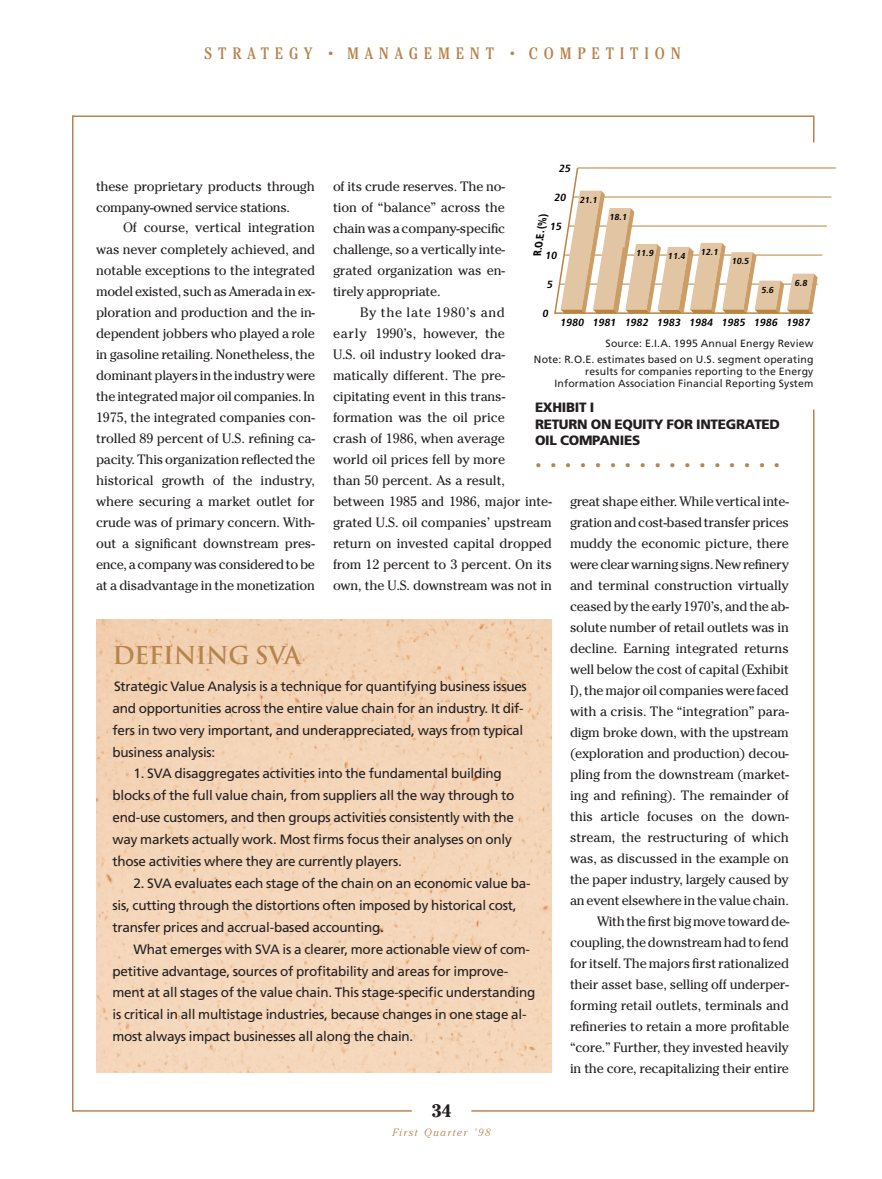
<style>
.page{position:relative;width:882px;height:1179px;background:#fff}
.page>*{position:absolute;margin:0;border:0;box-sizing:border-box;transform-origin:0 0}
.t1{font:700 24px "Cheltenham";color:#b6844d}
.t2{font:700 24px "Trajan";letter-spacing:-.02em;color:#b6844d}
.t3{font:700 18px "Cheltenham";color:#231f20}
.t4{font:condensed 16.5px "Cheltenham";letter-spacing:.355em;color:#b6844d}
.t5{font:13.5px/21px "Cheltenham";letter-spacing:-.015em;color:#231f20}
.t6{font:13.5px/21.9px "Frutiger";letter-spacing:-.015em;color:#231f20}
.t7{font:900 13.5px/16.5px "Frutiger";letter-spacing:-.02em;color:#231f20}
.t8{font:italic 900 condensed 10.8px "Frutiger";color:#000;scale:.92 1}
.t9{font:10.5px/16.5px "Frutiger";letter-spacing:.015em;color:#231f20;text-align:right}
.t10{font:italic 300 10.5px "Cheltenham";letter-spacing:.16em;color:#b6844d}
.t11{font:italic 700 condensed 10.35px "Frutiger";color:#000;scale:1.11 1}
.t12{font:italic 700 condensed 8.7px "Frutiger";color:#000;scale:1.11 1}
.s1{font-size:10.5px}
</style>
<div class="page">
<hr style="left:73px;top:116px;width:740px;height:1px;background:#b6844d">
<hr style="left:73px;top:1110px;width:741px;height:2px;background:#b6844d">
<hr style="left:72px;top:116px;width:2px;height:996px;background:#b6844d">
<hr style="left:813px;top:116px;width:1px;height:996px;background:#b6844d">
<svg style="left:372px;top:1110px;width:139px;height:2px"></svg>
<hr style="left:564px;top:255px;width:258px;height:1px;background:#b9843d">
<hr style="left:569px;top:226px;width:258px;height:1px;background:#b9843d">
<hr style="left:573px;top:197px;width:258px;height:1px;background:#b9843d">
<hr style="left:578px;top:168px;width:258px;height:1px;background:#b9843d">
<svg style="left:554px;top:166px;width:264px;height:149px"></svg>
<img style="left:96px;top:620px;width:456px;height:452px">
<p class="t4" style="left:204px;top:47px;width:478px">STRATEGY <span class="s1">•</span> MANAGEMENT <span class="s1">•</span> COMPETITION</p>
<p class="t11" style="left:558px;top:164px;width:14px">25</p>
<p class="t5" style="left:333px;top:177px;width:174px;text-align:justify">of its crude reserves. The no&shy;tion of “balance” across the chain was a company-specific challenge, so a vertically inte&shy;grated organization was en&shy;tirely appropriate.</p>
<p class="t5" style="left:333px;top:303px;width:220px;text-indent:27px">By the late 1980’s and<br>early 1990’s, however, the<br>U.S. oil industry looked dra&shy;matically different. The pre&shy;cipitating event in this trans&shy;formation was the oil price<br>crash of 1986, when average<br>world oil prices fell by more<br>than 50 percent. As a result, between 1985 and 1986, major inte&shy;grated U.S. oil companies’ upstream return on invested capital dropped from 12 percent to 3 percent. On its own, the U.S. downstream was not in</p>
<p class="t5" style="left:96px;top:177px;width:220px">these proprietary products through company-owned service stations.</p>
<p class="t5" style="left:96px;top:219px;width:221px;text-align:justify;text-indent:27px">Of course, vertical integration was never completely achieved, and notable exceptions to the integrated model existed, such as Amerada in ex&shy;ploration and production and the in&shy;dependent jobbers who played a role in gasoline retailing. Nonetheless, the dominant players in the industry were the integrated major oil companies. In 1975, the integrated companies con&shy;trolled 89 percent of U.S. refining ca&shy;pacity. This organization reflected the historical growth of the industry, where securing a market outlet for crude was of primary concern. With&shy;out a significant downstream pres&shy;ence, a company was considered to be at a disadvantage in the monetization</p>
<p class="t11" style="left:554px;top:193px;width:14px">20</p>
<p class="t12" style="left:580px;top:196px;width:18px">21.1</p>
<p class="t12" style="left:609px;top:214px;width:18px">18.1</p>
<p class="t8" style="left:533px;top:255px;width:48px;rotate:-81deg">R.O.E. (%)</p>
<p class="t11" style="left:549px;top:222px;width:14px">15</p>
<p class="t12" style="left:701px;top:249px;width:18px">12.1</p>
<p class="t12" style="left:636px;top:250px;width:18px">11.9</p>
<p class="t12" style="left:668px;top:253px;width:18px">11.4</p>
<p class="t11" style="left:545px;top:251px;width:14px">10</p>
<p class="t12" style="left:731px;top:258px;width:18px">10.5</p>
<p class="t12" style="left:795px;top:279px;width:14px">6.8</p>
<p class="t11" style="left:560px;top:318px;width:228px">1980 1981 1982 1983 1984 1985 1986 1987</p>
<p class="t11" style="left:547px;top:280px;width:8px">5</p>
<p class="t12" style="left:761px;top:286px;width:14px">5.6</p>
<p class="t11" style="left:542px;top:309px;width:8px">0</p>
<p class="t9" style="left:534px;top:336px;width:281px">Source: E.I.A. 1995 Annual Energy Review<br>Note: R.O.E. estimates based on U.S. segment operating</p>
<p class="t9" style="left:554px;top:367px;width:261px;line-height:12px">results for companies reporting to the Energy<br>Information Association Financial Reporting System</p>
<p class="t7" style="left:535px;top:401px;width:247px">EXHIBIT I<br>RETURN ON EQUITY FOR INTEGRATED<br>OIL COMPANIES</p>
<h1 class="t1" style="left:535px;top:444px;width:247px">.................</h1>
<p class="t5" style="left:570px;top:492px;width:221px;text-align:right">great shape either. While vertical inte&shy;gration and cost-based transfer prices muddy the economic picture, there were clear warning signs. New refinery and terminal construction virtually ceased by the early 1970’s, and the ab&shy;solute number of retail outlets was in decline. Earning integrated returns well below the cost of capital (Exhibit I), the major oil companies were faced with a crisis. The “integration” para&shy;digm broke down, with the upstream (exploration and production) decou&shy;pling from the downstream (market&shy;ing and refining). The remainder of this article focuses on the down&shy;stream, the restructuring of which was, as discussed in the example on the paper industry, largely caused by an event elsewhere in the value chain.<br>With the first big move toward de&shy;coupling, the downstream had to fend for itself. The majors first rationalized their asset base, selling off underper&shy;forming retail outlets, terminals and refineries to retain a more profitable “core.” Further, they invested heavily in the core, recapitalizing their entire</p>
<h1 class="t2" style="left:112px;top:642px;width:190px">DEFINING SVA</h1>
<p class="t6" style="left:113px;top:677px;width:416px">Strategic Value Analysis is a technique for quantifying business issues and opportunities across the entire value chain for an industry. It dif&shy;fers in two very important, and underappreciated, ways from typical business analysis:</p>
<p class="t6" style="left:113px;top:764px;width:403px;text-indent:21px">1. SVA disaggregates activities into the fundamental building blocks of the full value chain, from suppliers all the way through to end-use customers, and then groups activities consistently with the way markets actually work. Most firms focus their analyses on only those activities where they are currently players.</p>
<p class="t6" style="left:113px;top:874px;width:420px;text-indent:21px">2. SVA evaluates each stage of the chain on an economic value ba&shy;sis, cutting through the distortions often imposed by historical cost, transfer prices and accrual-based accounting.</p>
<p class="t6" style="left:113px;top:939px;width:424px;text-indent:21px">What emerges with SVA is a clearer, more actionable view of com&shy;petitive advantage, sources of profitability and areas for improve&shy;ment at all stages of the value chain. This stage-specific understanding is critical in all multistage industries, because changes in one stage al&shy;most always impact businesses all along the chain.</p>
<h2 class="t3" style="left:431px;top:1100px;width:22px">34</h2>
<p class="t10" style="left:393px;top:1126px;width:100px">First Quarter ’98</p>
</div>
